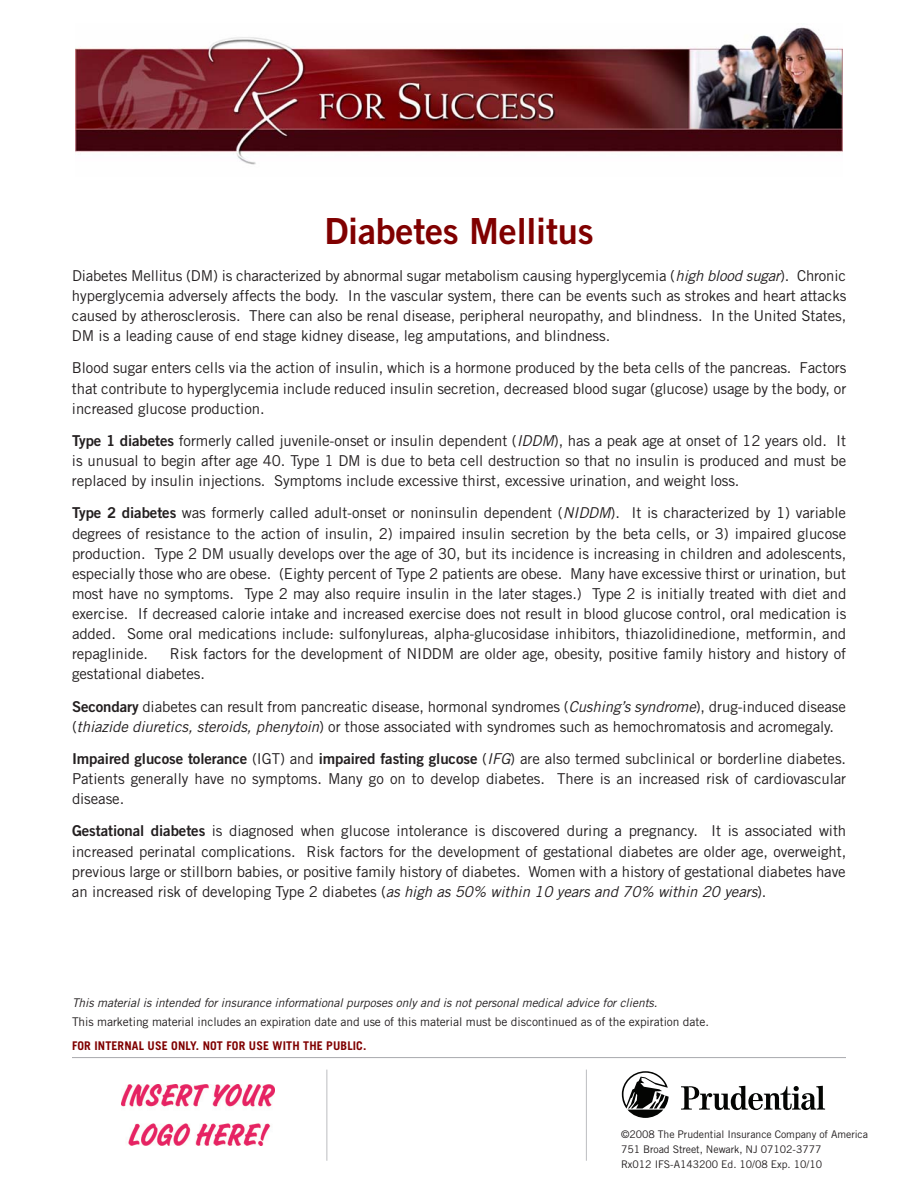
<style>
.page{position:relative;width:918px;height:1188px;background:#fff}
.page>*{position:absolute;margin:0;border:0;box-sizing:border-box;transform-origin:0 0}
.t1{font:36px "Trade Gothic Bold Two";letter-spacing:-.005em;color:#800000}
.t2{font:15px/20.1px "Trade Gothic";letter-spacing:-.005em;color:#231f20;text-align:justify}
.t3{font:12px "Trade Gothic";letter-spacing:-.005em;color:#231f20}
.t4{font:italic 12px "Trade Gothic";letter-spacing:-.005em;color:#231f20}
.t5{font:700 12px "Trade Gothic";letter-spacing:.01em;color:#800000}
.t6{font:10.5px/15px "Trade Gothic";letter-spacing:-.005em;color:#231f20}
.s1{font-style:italic}
.s2{font-family:"Trade Gothic Bold Two"}
</style>
<div class="page">
<hr style="left:72px;top:1057px;width:774px;height:1px;background:#a8a9ad">
<img style="left:121px;top:1085px;width:154px;height:61px">
<svg style="left:681px;top:1086px;width:144px;height:24px"></svg>
<svg style="left:622px;top:1071px;width:47px;height:47px"></svg>
<hr style="left:586px;top:1070px;width:1px;height:91px;background:#bcbdc0">
<hr style="left:326px;top:1070px;width:1px;height:91px;background:#bcbdc0">
<img style="left:76px;top:27px;width:766px;height:138px">
<h1 class="t1" style="left:324px;top:218px;width:271px">Diabetes Mellitus</h1>
<p class="t2" style="left:72px;top:267px;width:776px">Diabetes Mellitus (DM) is characterized by abnormal sugar metabolism causing hyperglycemia (<span class="s1">high blood sugar</span>). Chronic hyperglycemia adversely affects the body. In the vascular system, there can be events such as strokes and heart attacks caused by atherosclerosis. There can also be renal disease, peripheral neuropathy, and blindness. In the United States, DM is a leading cause of end stage kidney disease, leg amputations, and blindness.</p>
<p class="t2" style="left:72px;top:359px;width:776px">Blood sugar enters cells via the action of insulin, which is a hormone produced by the beta cells of the pancreas. Factors that contribute to hyperglycemia include reduced insulin secretion, decreased blood sugar (glucose) usage by the body, or increased glucose production.</p>
<p class="t2" style="left:72px;top:432px;width:776px"><span class="s2">Type 1 diabetes</span> formerly called juvenile-onset or insulin dependent (<span class="s1">IDDM</span>), has a peak age at onset of 12 years old. It is unusual to begin after age 40. Type 1 DM is due to beta cell destruction so that no insulin is produced and must be replaced by insulin injections. Symptoms include excessive thirst, excessive urination, and weight loss.</p>
<p class="t2" style="left:72px;top:504px;width:776px"><span class="s2">Type 2 diabetes</span> was formerly called adult-onset or noninsulin dependent (<span class="s1">NIDDM</span>). It is characterized by 1) variable degrees of resistance to the action of insulin, 2) impaired insulin secretion by the beta cells, or 3) impaired glucose production. Type 2 DM usually develops over the age of 30, but its incidence is increasing in children and adolescents, especially those who are obese. (Eighty percent of Type 2 patients are obese. Many have excessive thirst or urination, but most have no symptoms. Type 2 may also require insulin in the later stages.) Type 2 is initially treated with diet and exercise. If decreased calorie intake and increased exercise does not result in blood glucose control, oral medication is added. Some oral medications include: sulfonylureas, alpha-glucosidase inhibitors, thiazolidinedione, metformin, and repaglinide.</p>
<p class="t2" style="left:72px;top:645px;width:776px;text-indent:98px">Risk factors for the development of NIDDM are older age, obesity, positive family history and history of gestational diabetes.</p>
<p class="t2" style="left:72px;top:698px;width:776px"><span class="s2">Secondary</span> diabetes can result from pancreatic disease, hormonal syndromes (<span class="s1">Cushing’s syndrome</span>), drug-induced disease (<span class="s1">thiazide diuretics, steroids, phenytoin</span>) or those associated with syndromes such as hemochromatosis and acromegaly.</p>
<p class="t2" style="left:72px;top:750px;width:776px"><span class="s2">Impaired glucose tolerance</span> (IGT) and <span class="s2">impaired fasting glucose</span> (<span class="s1">IFG</span>) are also termed subclinical or borderline diabetes.<br>Patients generally have no symptoms. Many go on to develop diabetes. There is an increased risk of cardiovascular disease.</p>
<p class="t2" style="left:72px;top:822px;width:776px"><span class="s2">Gestational diabetes</span> is diagnosed when glucose intolerance is discovered during a pregnancy. It is associated with increased perinatal complications. Risk factors for the development of gestational diabetes are older age, overweight, previous large or stillborn babies, or positive family history of diabetes. Women with a history of gestational diabetes have an increased risk of developing Type 2 diabetes (<span class="s1">as high as 50% within 10 years and 70% within 20 years</span>).</p>
<p class="t4" style="left:72px;top:998px;width:587px">This material is intended for insurance informational purposes only and is not personal medical advice for clients.</p>
<p class="t3" style="left:72px;top:1017px;width:638px">This marketing material includes an expiration date and use of this material must be discontinued as of the expiration date.</p>
<p class="t5" style="left:72px;top:1041px;width:296px">FOR INTERNAL USE ONLY. NOT FOR USE WITH THE PUBLIC.</p>
<p class="t6" style="left:621px;top:1127px;width:249px">©2008 The Prudential Insurance Company of America<br>751 Broad Street, Newark, NJ 07102-3777<br>Rx012 IFS-A143200 Ed. 10/08 Exp. 10/10</p>
</div>
